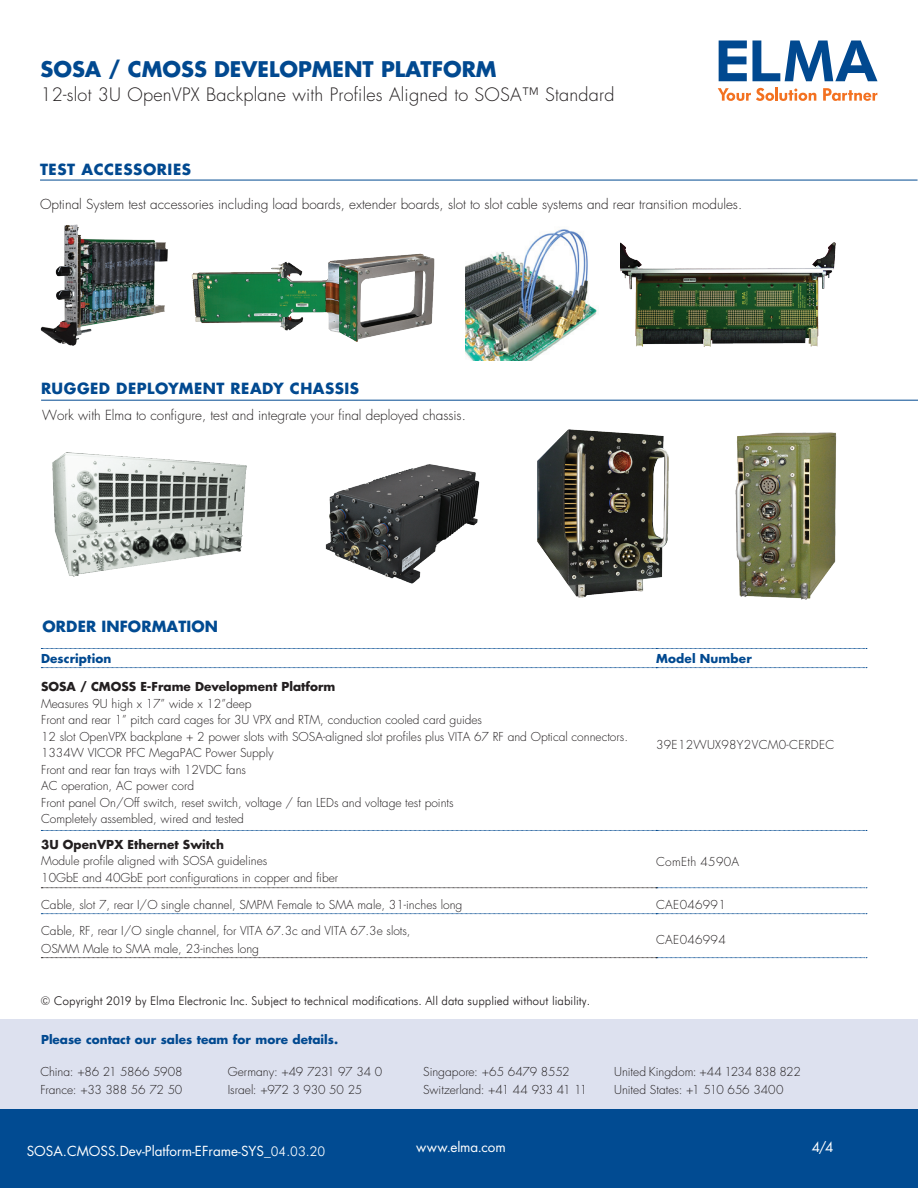
<style>
.page{position:relative;width:918px;height:1188px;background:#fff}
.page>*{position:absolute;margin:0;border:0;box-sizing:border-box;transform-origin:0 0}
.t1{font:700 21px "Futura Std";color:#014990}
.t2{font:300 18px "Futura Std";letter-spacing:.01em;color:#231f20}
.t3{font:700 15px "Futura Std";letter-spacing:.035em;color:#014990}
.t4{font:700 15px "Futura Std";letter-spacing:.01em;color:#014b92}
.t5{font:300 13.5px "Futura Std";color:#231f20}
.t6{font:13.5px "Futura Std";color:#fff}
.t7{font:300 12px/16.5px "Futura Std";color:#231f20}
.t8{font:300 12px "Futura BT";color:#231f20}
.t9{font:700 12px "Futura Std";color:#014990}
.t10{font:700 12px "Futura Std";color:#231f20}
.t11{font:300 12px "Futura Std";letter-spacing:.025em;color:#231f20}
.s1{font-family:"Futura BT";font-weight:300}
</style>
<div class="page">
<svg style="left:719px;top:40px;width:159px;height:41px"></svg>
<hr style="left:775px;top:87px;width:3px;height:14px;background:#f37121">
<svg style="left:718px;top:88px;width:98px;height:13px"></svg>
<svg style="left:823px;top:88px;width:54px;height:13px"></svg>
<div style="left:0;top:1108px;width:918px;height:80px;background:#014b92"></div>
<hr style="left:40px;top:180px;width:878px;height:1px;background:#014990">
<div style="left:0;top:1020px;width:918px;height:89px;background:#dde1ef"></div>
<svg style="left:41px;top:648px;width:826px;height:1px"></svg>
<svg style="left:41px;top:667px;width:826px;height:1px"></svg>
<svg style="left:41px;top:830px;width:826px;height:1px"></svg>
<svg style="left:41px;top:913px;width:826px;height:1px"></svg>
<svg style="left:41px;top:888px;width:826px;height:1px"></svg>
<svg style="left:41px;top:957px;width:826px;height:1px"></svg>
<img style="left:40px;top:224px;width:128px;height:122px">
<img style="left:191px;top:253px;width:244px;height:88px">
<img style="left:466px;top:229px;width:131px;height:131px">
<img style="left:620px;top:242px;width:215px;height:105px">
<hr style="left:41px;top:400px;width:877px;height:1px;background:#014990">
<img style="left:52px;top:452px;width:194px;height:125px">
<img style="left:735px;top:432px;width:102px;height:167px">
<img style="left:325px;top:464px;width:155px;height:120px">
<img style="left:537px;top:429px;width:131px;height:168px">
<h1 class="t1" style="left:40px;top:55px;width:458px">SOSA / CMOSS DEVELOPMENT PLATFORM</h1>
<h2 class="t2" style="left:40px;top:84px;width:575px">12-slot 3U OpenVPX Backplane with Profiles Aligned to SOSA™ Standard</h2>
<p class="t3" style="left:40px;top:159px;width:153px">TEST ACCESSORIES</p>
<p class="t5" style="left:40px;top:196px;width:704px">Optinal System test accessories including load boards, extender boards, slot to slot cable systems and rear transition modules.</p>
<p class="t3" style="left:41px;top:379px;width:319px">RUGGED DEPLOYMENT READY CHASSIS</p>
<p class="t5" style="left:42px;top:407px;width:425px">Work with Elma to configure, test and integrate your final deployed chassis.</p>
<p class="t4" style="left:43px;top:616px;width:177px">ORDER INFORMATION</p>
<p class="t9" style="left:41px;top:651px;width:72px">Description</p>
<p class="t9" style="left:656px;top:651px;width:97px">Model Number</p>
<p class="t10" style="left:41px;top:679px;width:296px">SOSA / CMOSS E-Frame Development Platform</p>
<p class="t7" style="left:41px;top:696px;width:589px">Measures 9U high x 17” wide x 12”deep<br>Front and rear 1” pitch card cages for 3U VPX and RTM, conduction cooled card guides<br>12 slot OpenVPX backplane + 2 power slots with SOSA-aligned slot profiles plus VITA 67 RF and Optical connectors.<br>1334W VICOR PFC MegaPAC Power Supply<br>Front and rear fan trays with 12VDC fans<br>AC operation, AC power cord<br>Front panel On/Off switch, reset switch, voltage / fan LEDs and voltage test points<br>Completely assembled, wired and tested</p>
<p class="t11" style="left:656px;top:737px;width:180px">39E12WUX98Y2VCM0-CERDEC</p>
<p class="t10" style="left:41px;top:837px;width:184px">3U OpenVPX Ethernet Switch</p>
<p class="t7" style="left:41px;top:853px;width:299px">Module profile aligned with SOSA guidelines<br>10GbE and 40GbE port configurations in copper and fiber</p>
<p class="t11" style="left:656px;top:854px;width:85px">ComEth 4590A</p>
<p class="t7" style="left:41px;top:897px;width:423px">Cable, slot 7, rear I/O single channel, SMPM Female to SMA male, 31-inches long</p>
<p class="t11" style="left:656px;top:897px;width:71px">CAE046991</p>
<p class="t7" style="left:41px;top:922px;width:371px;line-height:18px">Cable, RF, rear I/O single channel, for VITA 67.3c and VITA 67.3e slots,<br>OSMM Male to SMA male, 23-inches long</p>
<p class="t11" style="left:656px;top:932px;width:71px">CAE046994</p>
<p class="t8" style="left:40px;top:993px;width:551px">© Copyright 2019 by Elma Electronic Inc. Subject to technical modifications. All data supplied without liability.</p>
<p class="t9" style="left:41px;top:1031px;width:299px">Please contact our sales team for more details.</p>
<p class="t7" style="left:41px;top:1064px;width:144px;line-height:17.2px">China: +86 21 5866 5908<br>France: +33 388 56 72 50</p>
<p class="t7" style="left:228px;top:1064px;width:156px;line-height:17.2px">Germany: +49 7231 97 34 0<br>Israel: +972 3 930 50 25</p>
<p class="t7" style="left:423px;top:1064px;width:165px;line-height:17.2px">Singapore: +65 6479 8552<br>Switzerland: +41 44 933 41 11</p>
<p class="t7" style="left:614px;top:1064px;width:188px;line-height:17.2px">United Kingdom: +44 1234 838 822<br>United States: +1 510 656 3400</p>
<p class="t6" style="left:27px;top:1142px;width:300px">SOSA.CMOSS.Dev-Platform-EFrame-SYS_<span class="s1">04.03.20</span></p>
<p class="t6" style="left:416px;top:1138px;width:91px">www.elma.com</p>
<p class="t6" style="left:812px;top:1138px;width:23px">4/4</p>
</div>
